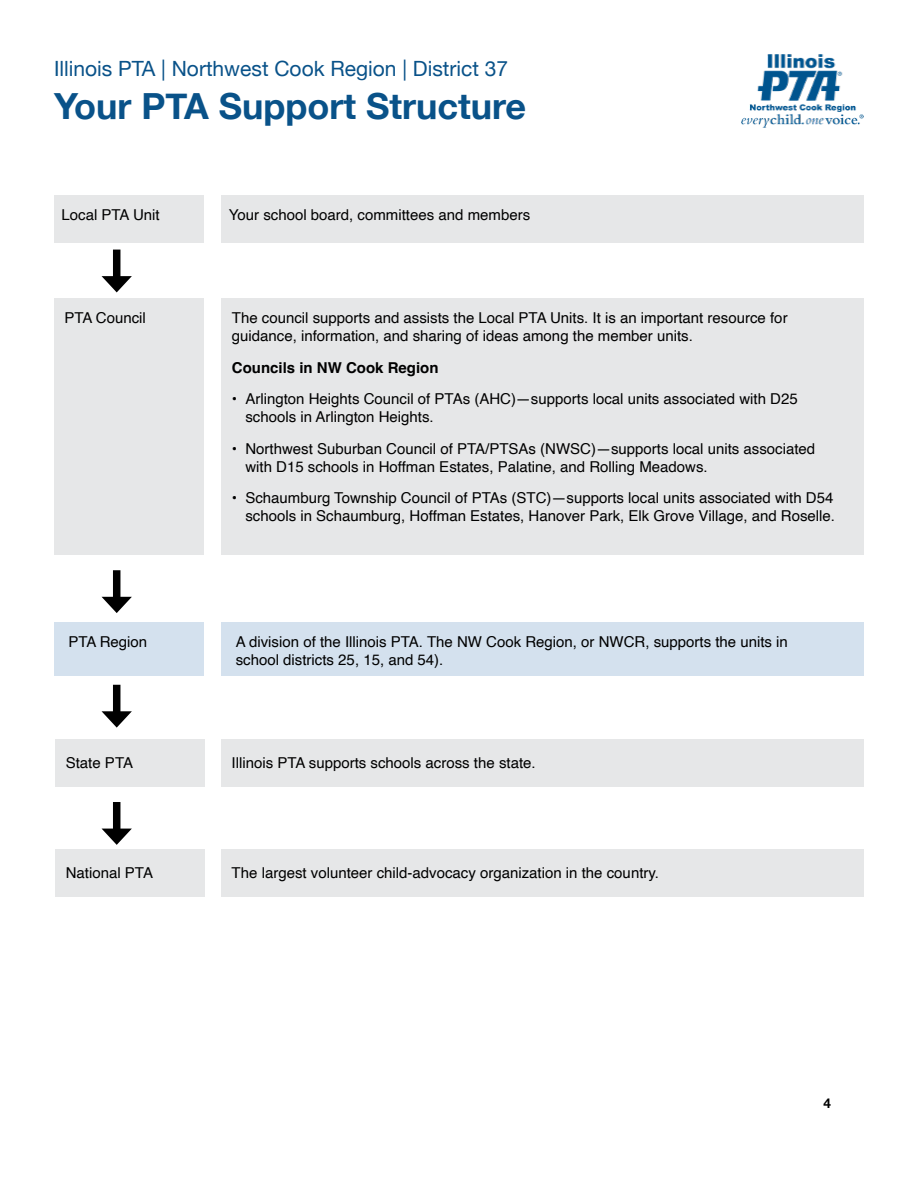
<style>
.page{position:relative;width:918px;height:1188px;background:#fff}
.page>*{position:absolute;margin:0;border:0;box-sizing:border-box;transform-origin:0 0}
.t1{font:700 36px "Helvetica Neue";color:#095289}
.t2{font:21px "Helvetica Neue";color:#095289}
.t3{font:15px/18px "Helvetica";color:#000}
.t4{font:700 15px "Helvetica";color:#000}
.t5{font:700 13.5px "Helvetica Neue";color:#000}
</style>
<div class="page">
<img style="left:741px;top:54px;width:123px;height:73px">
<div style="left:54px;top:196px;width:149px;height:47px;background:#e6e7e8"></div>
<div style="left:221px;top:196px;width:643px;height:47px;background:#e6e7e8"></div>
<div style="left:54px;top:299px;width:149px;height:256px;background:#e6e7e8"></div>
<div style="left:221px;top:299px;width:643px;height:256px;background:#e6e7e8"></div>
<div style="left:54px;top:622px;width:149px;height:54px;background:#d4e1ee"></div>
<div style="left:221px;top:622px;width:643px;height:54px;background:#d4e1ee"></div>
<div style="left:56px;top:739px;width:149px;height:48px;background:#e6e7e8"></div>
<div style="left:56px;top:849px;width:149px;height:48px;background:#e6e7e8"></div>
<div style="left:221px;top:739px;width:643px;height:48px;background:#e6e7e8"></div>
<div style="left:221px;top:849px;width:643px;height:48px;background:#e6e7e8"></div>
<div style="left:113px;top:250px;width:7px;height:32px;background:#000"></div>
<svg style="left:102px;top:276px;width:30px;height:16px"></svg>
<div style="left:113px;top:570px;width:7px;height:33px;background:#000"></div>
<svg style="left:102px;top:597px;width:30px;height:16px"></svg>
<div style="left:113px;top:685px;width:7px;height:33px;background:#000"></div>
<svg style="left:102px;top:711px;width:30px;height:17px"></svg>
<div style="left:113px;top:802px;width:7px;height:33px;background:#000"></div>
<svg style="left:102px;top:829px;width:30px;height:16px"></svg>
<h2 class="t2" style="left:54px;top:53px;width:456px">Illinois PTA | Northwest Cook Region | District 37</h2>
<h1 class="t1" style="left:54px;top:78px;width:474px">Your PTA Support Structure</h1>
<p class="t3" style="left:62px;top:206px;width:100px">Local PTA Unit</p>
<p class="t3" style="left:229px;top:206px;width:303px">Your school board, committees and members</p>
<p class="t3" style="left:64px;top:309px;width:83px">PTA Council</p>
<p class="t3" style="left:232px;top:309px;width:557px">The council supports and assists the Local PTA Units. It is an important resource for guidance, information, and sharing of ideas among the member units.</p>
<p class="t4" style="left:232px;top:358px;width:208px">Councils in NW Cook Region</p>
<p class="t3" style="left:245px;top:390px;width:554px;text-indent:-14px">• Arlington Heights Council of PTAs (AHC)—supports local units associated with D25 schools in Arlington Heights.</p>
<p class="t3" style="left:245px;top:440px;width:571px;text-indent:-14px">• Northwest Suburban Council of PTA/PTSAs (NWSC)—supports local units associated with D15 schools in Hoffman Estates, Palatine, and Rolling Meadows.</p>
<p class="t3" style="left:232px;top:489px;width:605px;text-align:right">• Schaumburg Township Council of PTAs (STC)—supports local units associated with D54 schools in Schaumburg, Hoffman Estates, Hanover Park, Elk Grove Village, and Roselle.</p>
<p class="t3" style="left:68px;top:633px;width:80px">PTA Region</p>
<p class="t3" style="left:236px;top:633px;width:554px">A division of the Illinois PTA. The NW Cook Region, or NWCR, supports the units in school districts 25, 15, and 54).</p>
<p class="t3" style="left:66px;top:755px;width:69px">State PTA</p>
<p class="t3" style="left:66px;top:865px;width:89px">National PTA</p>
<p class="t3" style="left:232px;top:755px;width:306px">Illinois PTA supports schools across the state.</p>
<p class="t3" style="left:232px;top:865px;width:429px">The largest volunteer child-advocacy organization in the country.</p>
<p class="t5" style="left:823px;top:1093px;width:9px">4</p>
</div>
